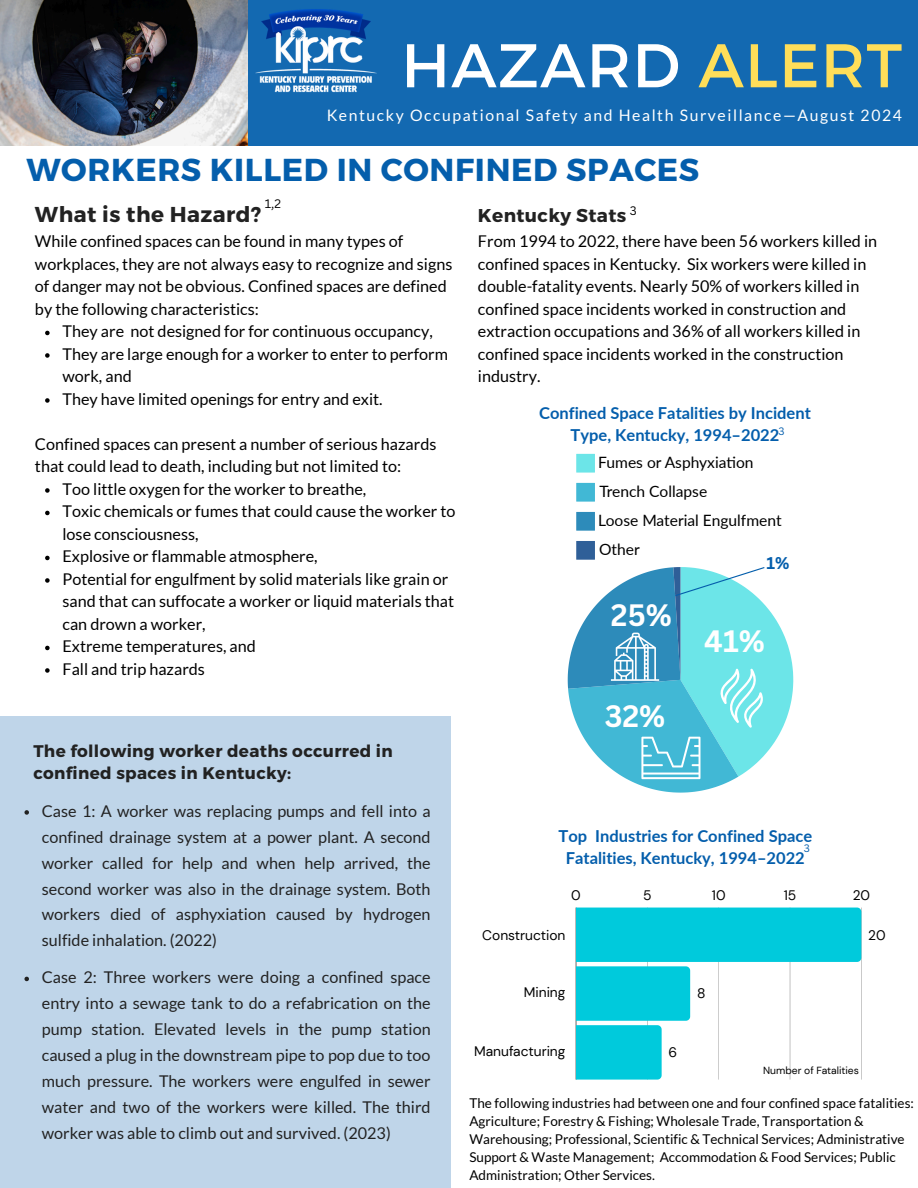
<style>
.page{position:relative;width:918px;height:1188px;background:#fff}
.page>*{position:absolute;margin:0;border:0;box-sizing:border-box;transform-origin:0 0}
.t1{font:61.5px "Montserrat";letter-spacing:.02em;color:#fff}
.t2{font:700 31.65px "Montserrat";letter-spacing:.02em;color:#045eac}
.t3{font:700 30.15px "Canva Sans";color:#fff}
.t4{font:700 21.6px "Montserrat";letter-spacing:.02em;color:#222}
.t5{font:700 18.6px "Montserrat";letter-spacing:.02em;color:#222}
.t6{font:700 16.8px/22.5px "Montserrat";letter-spacing:.02em;color:#222}
.t7{font:700 16.5px/22.5px "Lato";color:#045eac;text-align:center}
.t8{font:700 16.5px "Canva Sans";color:#045eac}
.t9{font:16.2px/22.5px "Lato";color:#000}
.t10{font:16.2px/25.8px "Lato";color:#222;text-align:justify}
.t11{font:15.75px "Lato";letter-spacing:.1em;color:#fff}
.t12{font:15.6px/29.1px "Lato";color:#000}
.t13{font:13.8px "DM Sans";color:#000}
.t14{font:13.5px/18px "Lato";color:#000}
.t15{font:12px "Canva Sans";color:#000}
.t16{font:10.5px "Canva Sans";color:#045eac}
.t17{font:10.35px "DM Sans";color:#000}
.s1{color:#ffde59}
</style>
<div class="page">
<div style="left:0;top:0;width:918px;height:145px;background:#1369b1"></div>
<div style="left:576px;top:454px;width:19px;height:19px;background:#6ce5e8"></div>
<div style="left:576px;top:483px;width:19px;height:19px;background:#41b8d5"></div>
<div style="left:576px;top:512px;width:19px;height:19px;background:#2d8bba"></div>
<div style="left:576px;top:541px;width:19px;height:19px;background:#2f5f98"></div>
<svg style="left:568px;top:567px;width:225px;height:226px"></svg>
<svg style="left:45px;top:331px;width:5px;height:4px"></svg>
<svg style="left:45px;top:353px;width:5px;height:5px"></svg>
<svg style="left:45px;top:398px;width:5px;height:5px"></svg>
<svg style="left:45px;top:488px;width:5px;height:5px"></svg>
<svg style="left:45px;top:511px;width:5px;height:4px"></svg>
<svg style="left:45px;top:556px;width:5px;height:4px"></svg>
<svg style="left:45px;top:578px;width:5px;height:5px"></svg>
<svg style="left:45px;top:646px;width:5px;height:4px"></svg>
<svg style="left:45px;top:668px;width:5px;height:5px"></svg>
<div style="left:0;top:716px;width:451px;height:472px;background:#bfd5e9"></div>
<hr style="left:861px;top:908px;width:1px;height:172px;background:#000">
<svg style="left:576px;top:908px;width:285px;height:172px"></svg>
<img style="left:0;top:0;width:247px;height:146px">
<img style="left:255px;top:9px;width:122px;height:84px">
<svg style="left:24px;top:810px;width:5px;height:5px"></svg>
<svg style="left:24px;top:977px;width:5px;height:4px"></svg>
<p class="t1" style="left:401px;top:25px;width:502px">HAZARD <span class="s1">ALERT</span></p>
<p class="t11" style="left:327px;top:106px;width:577px">Kentucky Occupational Safety and Health Surveillance—August 2024</p>
<p class="t2" style="left:26px;top:149px;width:674px">WORKERS KILLED IN CONFINED SPACES</p>
<p class="t15" style="left:265px;top:196px;width:18px">1,2</p>
<p class="t4" style="left:35px;top:200px;width:228px">What is the Hazard?</p>
<p class="t9" style="left:35px;top:230px;width:419px">While confined spaces can be found in many types of workplaces, they are not always easy to recognize and signs of danger may not be obvious. Confined spaces are defined by the following characteristics:</p>
<p class="t9" style="left:63px;top:320px;width:372px">They are not designed for for continuous occupancy,</p>
<h1 class="t9" style="left:63px;top:342px;width:387px">They are large enough for a worker to enter to perform work, and</h1>
<p class="t9" style="left:63px;top:387px;width:322px">They have limited openings for entry and exit.</p>
<h2 class="t9" style="left:35px;top:432px;width:403px">Confined spaces can present a number of serious hazards that could lead to death, including but not limited to:</h2>
<p class="t9" style="left:63px;top:477px;width:305px">Too little oxygen for the worker to breathe,</p>
<h4 class="t9" style="left:63px;top:500px;width:395px">Toxic chemicals or fumes that could cause the worker to lose consciousness,</h4>
<h5 class="t9" style="left:63px;top:545px;width:257px">Explosive or flammable atmosphere,</h5>
<p class="t9" style="left:63px;top:567px;width:393px">Potential for engulfment by solid materials like grain or sand that can suffocate a worker or liquid materials that can drown a worker,</p>
<p class="t9" style="left:63px;top:635px;width:195px">Extreme temperatures, and</p>
<p class="t9" style="left:63px;top:657px;width:144px">Fall and trip hazards</p>
<p class="t6" style="left:33px;top:739px;width:361px">The following worker deaths occurred in confined spaces in Kentucky:</p>
<h3 class="t10" style="left:42px;top:798px;width:390px">Case 1: A worker was replacing pumps and fell into a confined drainage system at a power plant. A second worker called for help and when help arrived, the second worker was also in the drainage system. Both workers died of asphyxiation caused by hydrogen sulfide inhalation. (2022)</h3>
<h6 class="t10" style="left:42px;top:964px;width:390px">Case 2: Three workers were doing a confined space entry into a sewage tank to do a refabrication on the pump station. Elevated levels in the pump station caused a plug in the downstream pipe to pop due to too much pressure. The workers were engulfed in sewer water and two of the workers were killed. The third worker was able to climb out and survived. (2023)</h6>
<p class="t15" style="left:630px;top:202px;width:8px">3</p>
<p class="t5" style="left:478px;top:203px;width:150px">Kentucky Stats</p>
<p class="t9" style="left:478px;top:230px;width:401px">From 1994 to 2022, there have been 56 workers killed in confined spaces in Kentucky. Six workers were killed in double-fatality events. Nearly 50% of workers killed in confined space incidents worked in construction and extraction occupations and 36% of all workers killed in confined space incidents worked in the construction industry.</p>
<p class="t7" style="left:539px;top:401px;width:273px">Confined Space Fatalities by Incident<br>Type, Kentucky, 1994–2022</p>
<p class="t16" style="left:778px;top:424px;width:8px">3</p>
<p class="t12" style="left:598px;top:447px;width:185px">Fumes or Asphyxiation<br>Trench Collapse<br>Loose Material Engulfment<br>Other</p>
<p class="t8" style="left:766px;top:551px;width:25px">1%</p>
<h3 class="t3" style="left:611px;top:593px;width:62px">25%</h3>
<p class="t3" style="left:605px;top:695px;width:62px">32%</p>
<h6 class="t3" style="left:704px;top:619px;width:62px">41%</h6>
<h3 class="t7" style="left:559px;top:824px;width:255px">Top Industries for Confined Space<br>Fatalities, Kentucky, 1994–2022</h3>
<h6 class="t16" style="left:804px;top:841px;width:8px">3</h6>
<p class="t13" style="left:571px;top:886px;width:11px">0</p>
<p class="t13" style="left:643px;top:886px;width:10px">5</p>
<p class="t13" style="left:712px;top:886px;width:15px">10</p>
<p class="t13" style="left:784px;top:886px;width:14px">15</p>
<p class="t13" style="left:853px;top:886px;width:19px">20</p>
<p class="t13" style="left:482px;top:926px;width:85px">Construction</p>
<p class="t13" style="left:868px;top:926px;width:19px">20</p>
<p class="t13" style="left:524px;top:983px;width:43px">Mining</p>
<p class="t13" style="left:697px;top:985px;width:10px">8</p>
<p class="t13" style="left:474px;top:1042px;width:93px">Manufacturing</p>
<p class="t13" style="left:669px;top:1043px;width:10px">6</p>
<p class="t17" style="left:763px;top:1064px;width:97px">Number of Fatalities</p>
<h5 class="t14" style="left:469px;top:1094px;width:446px">The following industries had between one and four confined space fatalities:</h5>
<p class="t14" style="left:469px;top:1112px;width:437px">Agriculture; Forestry &amp; Fishing; Wholesale Trade, Transportation &amp; Warehousing; Professional, Scientific &amp; Technical Services; Administrative Support &amp; Waste Management; Accommodation &amp; Food Services; Public Administration; Other Services.</p>
</div>
